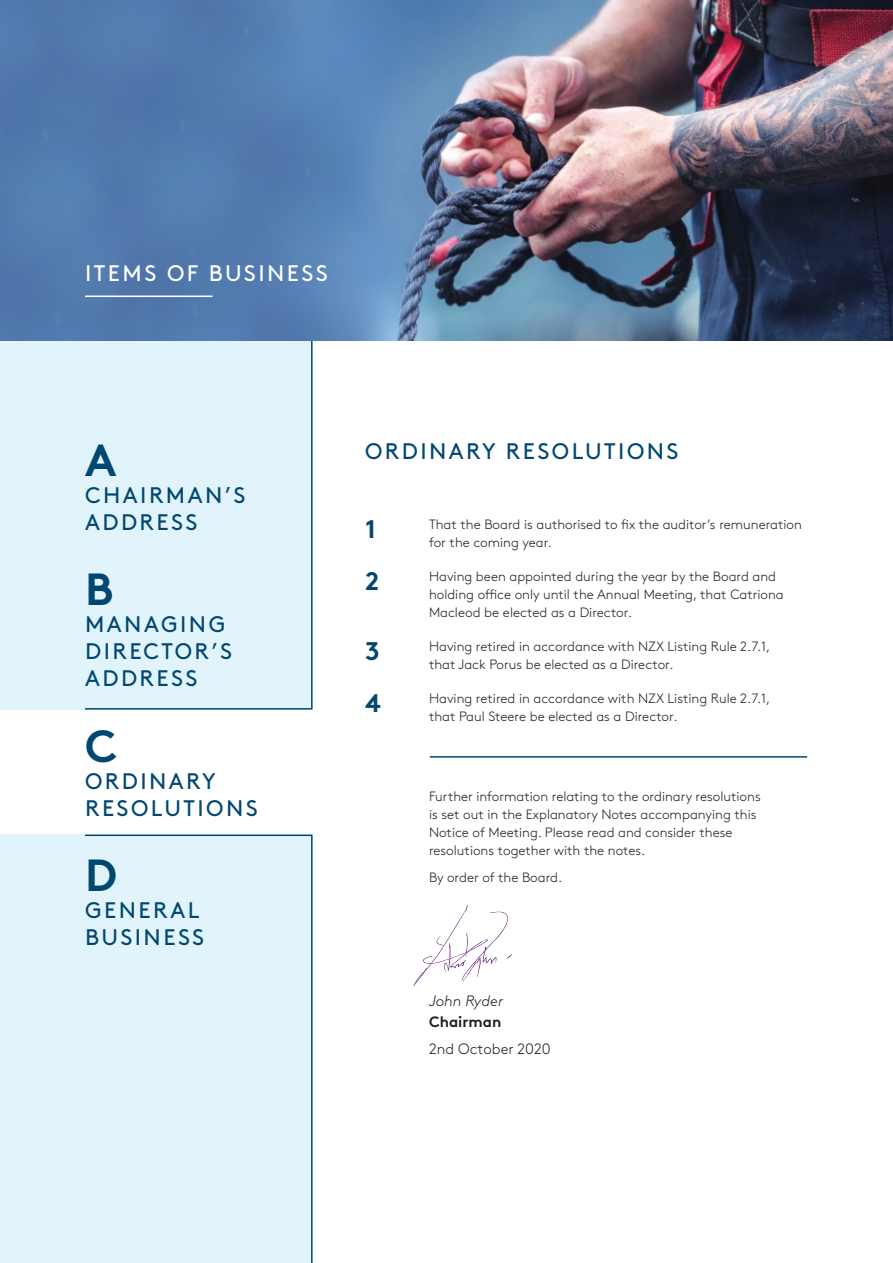
<style>
.page{position:relative;width:893px;height:1263px;background:#fff}
.page>*{position:absolute;margin:0;border:0;box-sizing:border-box;transform-origin:0 0}
.t1{font:700 45px "Brown Pro";color:#004870}
.t2{font:700 25.5px "Brown Pro";color:#004870}
.H1_Section_Heading{font:22.5px/27px "Brown Pro";letter-spacing:.11em;color:#004870}
.H1_Section_Heading-2{font:22.5px "Brown Pro";letter-spacing:.11em;color:#fff}
.Body{font:italic 300 15px/21px "Brown Pro";color:#231f20}
.Body-2{font:300 15px "Brown Pro";color:#231f20}
.Body-3{font:300 13.5px/18px "Brown Pro";color:#231f20}
.s1{font-weight:700;font-style:normal}
</style>
<div class="page">
<div style="left:0;top:327px;width:312px;height:383px;background:#e1f4fc"></div>
<svg style="left:84px;top:340px;width:229px;height:370px"></svg>
<div style="left:0;top:834px;width:312px;height:429px;background:#e1f4fc"></div>
<hr style="left:430px;top:756px;width:377px;height:2px;background:#004870">
<svg style="left:85px;top:834px;width:228px;height:429px"></svg>
<img style="left:413px;top:905px;width:99px;height:81px">
<img style="left:0;top:0;width:893px;height:340px">
<hr style="left:85px;top:295px;width:128px;height:2px;background:#fff">
<p class="H1_Section_Heading-2" style="left:85px;top:256px;width:244px">ITEMS OF BUSINESS</p>
<p class="t1" style="left:85px;top:424px;width:33px">A</p>
<p class="H1_Section_Heading" style="left:85px;top:480px;width:162px">CHAIRMAN’S<br>ADDRESS</p>
<p class="t1" style="left:85px;top:553px;width:30px">B</p>
<p class="H1_Section_Heading" style="left:85px;top:609px;width:148px">MANAGING<br>DIRECTOR’S<br>ADDRESS</p>
<p class="t1" style="left:85px;top:709px;width:34px">C</p>
<p class="H1_Section_Heading" style="left:85px;top:765px;width:174px">ORDINARY<br>RESOLUTIONS</p>
<p class="t1" style="left:85px;top:839px;width:33px">D</p>
<p class="H1_Section_Heading" style="left:85px;top:895px;width:121px">GENERAL<br>BUSINESS</p>
<p class="H1_Section_Heading" style="left:365px;top:436px;width:315px">ORDINARY RESOLUTIONS</p>
<p class="t2" style="left:365px;top:509px;width:12px">1</p>
<p class="Body-3" style="left:429px;top:515px;width:374px">That the Board is authorised to fix the auditor’s remuneration for the coming year.</p>
<p class="t2" style="left:365px;top:561px;width:15px">2</p>
<p class="Body-3" style="left:429px;top:566px;width:356px">Having been appointed during the year by the Board and holding office only until the Annual Meeting, that Catriona<br>Macleod be elected as a Director.</p>
<p class="t2" style="left:365px;top:630px;width:16px">3</p>
<p class="Body-3" style="left:429px;top:636px;width:343px">Having retired in accordance with NZX Listing Rule 2.7.1, that Jack Porus be elected as a Director.</p>
<p class="t2" style="left:365px;top:682px;width:17px">4</p>
<p class="Body-3" style="left:429px;top:688px;width:343px">Having retired in accordance with NZX Listing Rule 2.7.1, that Paul Steere be elected as a Director.</p>
<p class="Body-3" style="left:429px;top:786px;width:333px">Further information relating to the ordinary resolutions is set out in the Explanatory Notes accompanying this Notice of Meeting. Please read and consider these resolutions together with the notes.</p>
<p class="Body-3" style="left:429px;top:867px;width:135px">By order of the Board.</p>
<p class="Body" style="left:429px;top:990px;width:75px">John Ryder<br><span class="s1">Chairman</span></p>
<p class="Body-2" style="left:429px;top:1038px;width:123px">2nd October 2020</p>
</div>
